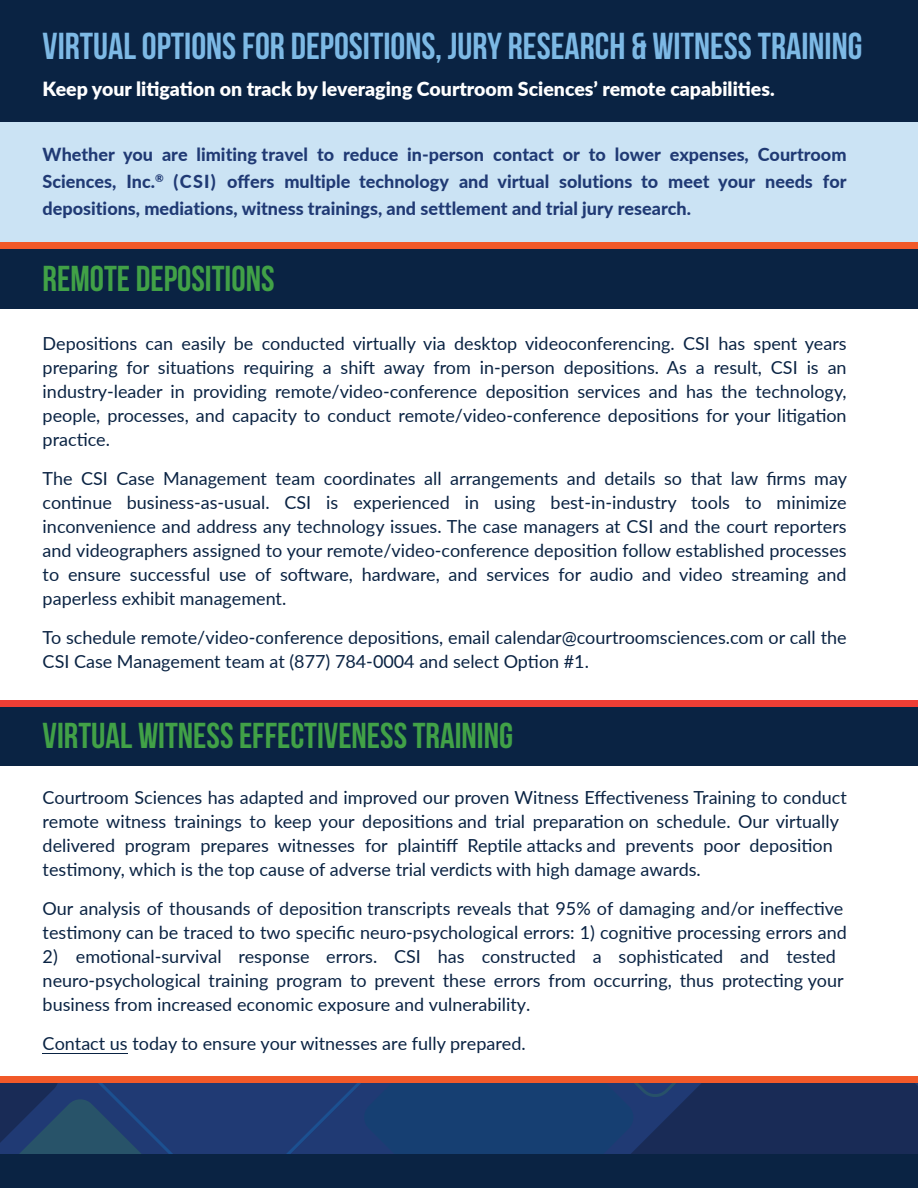
<style>
.page{position:relative;width:918px;height:1188px;background:#fff}
.page>*{position:absolute;margin:0;border:0;box-sizing:border-box;transform-origin:0 0}
.t1{font:37.5px "Bebas Neue";color:#7db9e5}
.t2{font:36px "Bebas Neue";color:#41a147}
.t3{font:900 19.5px "Lato";color:#fff}
.t4{font:18px/24px "Lato";color:#0a2343}
.t5{font:800 18px/27px "Lato";color:#203a74;text-align:justify}
</style>
<div class="page">
<div style="left:0;top:122px;width:918px;height:121px;background:#cbe3f4"></div>
<div style="left:0;top:0;width:918px;height:122px;background:#0a2343"></div>
<div style="left:0;top:243px;width:918px;height:66px;background:#0a2343"></div>
<div style="left:0;top:243px;width:918px;height:6px;background:#f15929"></div>
<div style="left:0;top:700px;width:918px;height:66px;background:#0a2343"></div>
<div style="left:0;top:700px;width:918px;height:6px;background:#ee3e35"></div>
<svg style="left:513px;top:1083px;width:405px;height:71px"></svg>
<svg style="left:215px;top:1083px;width:298px;height:71px;fill:#203a74"></svg>
<svg style="left:0;top:1083px;width:215px;height:71px"></svg>
<div style="left:0;top:1154px;width:918px;height:34px;background:#0a2343"></div>
<div style="left:0;top:1076px;width:918px;height:7px;background:#f15929"></div>
<hr style="left:43px;top:1053px;width:85px;height:1px;background:#0a2343">
<h1 class="t1" style="left:43px;top:26px;width:821px">VIRTUAL OPTIONS FOR DEPOSITIONS, JURY RESEARCH &amp; WITNESS TRAINING</h1>
<p class="t3" style="left:43px;top:74px;width:734px">Keep your litigation on track by leveraging Courtroom Sciences’ remote capabilities.</p>
<p class="t5" style="left:43px;top:140px;width:805px">Whether you are limiting travel to reduce in-person contact or to lower expenses, Courtroom Sciences, Inc.<sup>®</sup> (CSI) offers multiple technology and virtual solutions to meet your needs for depositions, mediations, witness trainings, and settlement and trial jury research.</p>
<h2 class="t2" style="left:43px;top:259px;width:233px">REMOTE DEPOSITIONS</h2>
<p class="t4" style="left:43px;top:331px;width:806px;text-align:justify">Depositions can easily be conducted virtually via desktop videoconferencing. CSI has spent years preparing for situations requiring a shift away from in-person depositions. As a result, CSI is an industry-leader in providing remote/video-conference deposition services and has the technology, people, processes, and capacity to conduct remote/video-conference depositions for your litigation practice.</p>
<p class="t4" style="left:43px;top:466px;width:806px;text-align:justify">The CSI Case Management team coordinates all arrangements and details so that law firms may continue business-as-usual. CSI is experienced in using best-in-industry tools to minimize inconvenience and address any technology issues. The case managers at CSI and the court reporters and videographers assigned to your remote/video-conference deposition follow established processes to ensure successful use of software, hardware, and services for audio and video streaming and paperless exhibit management.</p>
<p class="t4" style="left:43px;top:625px;width:806px">To schedule remote/video-conference depositions, email calendar@courtroomsciences.com or call the<br>CSI Case Management team at (877) 784-0004 and select Option #1.</p>
<h2 class="t2" style="left:43px;top:716px;width:472px">VIRTUAL WITNESS EFFECTIVENESS TRAINING</h2>
<p class="t4" style="left:43px;top:785px;width:806px">Courtroom Sciences has adapted and improved our proven Witness Effectiveness Training to conduct remote witness trainings to keep your depositions and trial preparation on schedule. Our virtually delivered program prepares witnesses for plaintiff Reptile attacks and prevents poor deposition testimony, which is the top cause of adverse trial verdicts with high damage awards.</p>
<p class="t4" style="left:43px;top:896px;width:806px">Our analysis of thousands of deposition transcripts reveals that 95% of damaging and/or ineffective testimony can be traced to two specific neuro-psychological errors: 1) cognitive processing errors and</p>
<p class="t4" style="left:43px;top:944px;width:803px">2) emotional-survival response errors. CSI has constructed a sophisticated and tested neuro-psychological training program to prevent these errors from occurring, thus protecting your business from increased economic exposure and vulnerability.</p>
<p class="t4" style="left:43px;top:1031px;width:485px">Contact us today to ensure your witnesses are fully prepared.</p>
</div>
